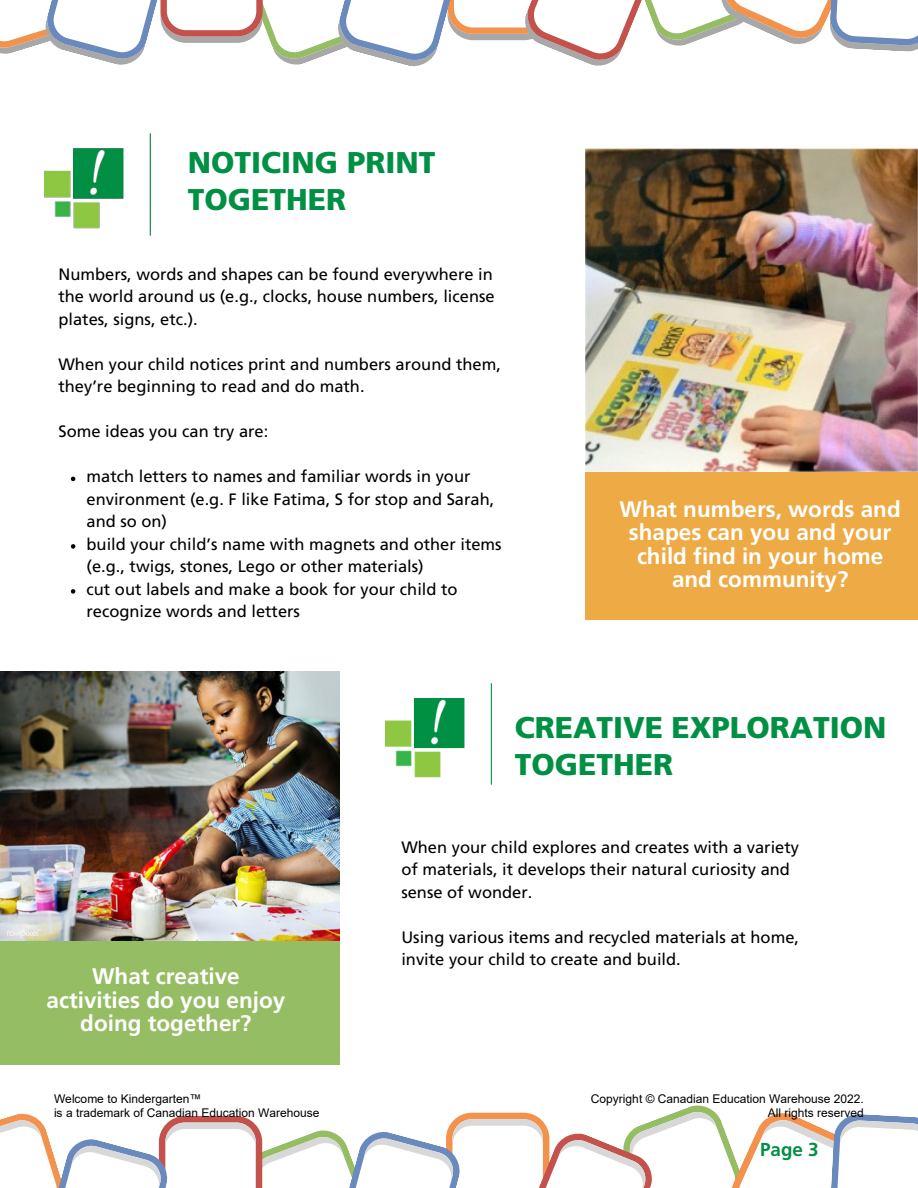
<style>
.page{position:relative;width:918px;height:1188px;background:#fff}
.page>*{position:absolute;margin:0;border:0;box-sizing:border-box;transform-origin:0 0}
.t1{font:900 30px/37.2px "Frutiger LT Std";color:#009044}
.t2{font:700 22.5px/23.7px "Frutiger LT Std";color:#fff;text-align:center}
.t3{font:700 18.75px "Frutiger LT Std";color:#009044}
.t4{font:16.5px/22.5px "Frutiger LT Std";color:#000}
.t5{font:12px/14.4px "Arial";color:#000}
</style>
<div class="page">
<img style="left:44px;top:134px;width:106px;height:101px">
<svg style="left:0;top:1105px;width:918px;height:83px"></svg>
<svg style="left:0;top:0;width:918px;height:67px"></svg>
<img style="left:585px;top:148px;width:333px;height:324px">
<div style="left:585px;top:472px;width:333px;height:147px;background:#eeaa45"></div>
<img style="left:0;top:671px;width:340px;height:270px">
<img style="left:386px;top:684px;width:106px;height:101px">
<div style="left:0;top:941px;width:340px;height:124px;background:#95bd64"></div>
<svg style="left:71px;top:477px;width:4px;height:4px"></svg>
<svg style="left:71px;top:544px;width:4px;height:5px"></svg>
<svg style="left:71px;top:589px;width:4px;height:5px"></svg>
<h1 class="t1" style="left:188px;top:147px;width:249px">NOTICING PRINT<br>TOGETHER</h1>
<p class="t4" style="left:58px;top:264px;width:438px;text-align:justify">Numbers, words and shapes can be found everywhere in the world around us (e.g., clocks, house numbers, license plates, signs, etc.).</p>
<p class="t4" style="left:58px;top:354px;width:444px">When your child notices print and numbers around them, they’re beginning to read and do math.</p>
<p class="t4" style="left:58px;top:422px;width:211px">Some ideas you can try are:</p>
<p class="t4" style="left:87px;top:467px;width:417px">match letters to names and familiar words in your environment (e.g. F like Fatima, S for stop and Sarah, and so on)<br>build your child’s name with magnets and other items (e.g., twigs, stones, Lego or other materials)<br>cut out labels and make a book for your child to recognize words and letters</p>
<h2 class="t2" style="left:620px;top:499px;width:283px">What numbers, words and shapes can you and your child find in your home and community?</h2>
<h1 class="t1" style="left:515px;top:712px;width:373px">CREATIVE EXPLORATION<br>TOGETHER</h1>
<h2 class="t2" style="left:47px;top:967px;width:240px">What creative activities do you enjoy doing together?</h2>
<p class="t4" style="left:401px;top:838px;width:399px">When your child explores and creates with a variety of materials, it develops their natural curiosity and sense of wonder.</p>
<p class="t4" style="left:401px;top:928px;width:399px">Using various items and recycled materials at home, invite your child to create and build.</p>
<p class="t5" style="left:54px;top:1091px;width:267px">Welcome to Kindergarten™<br>is a trademark of Canadian Education Warehouse</p>
<p class="t5" style="left:591px;top:1091px;width:275px;text-align:right">Copyright © Canadian Education Warehouse 2022.<br>All rights reserved</p>
<p class="t3" style="left:760px;top:1142px;width:60px">Page 3</p>
</div>
